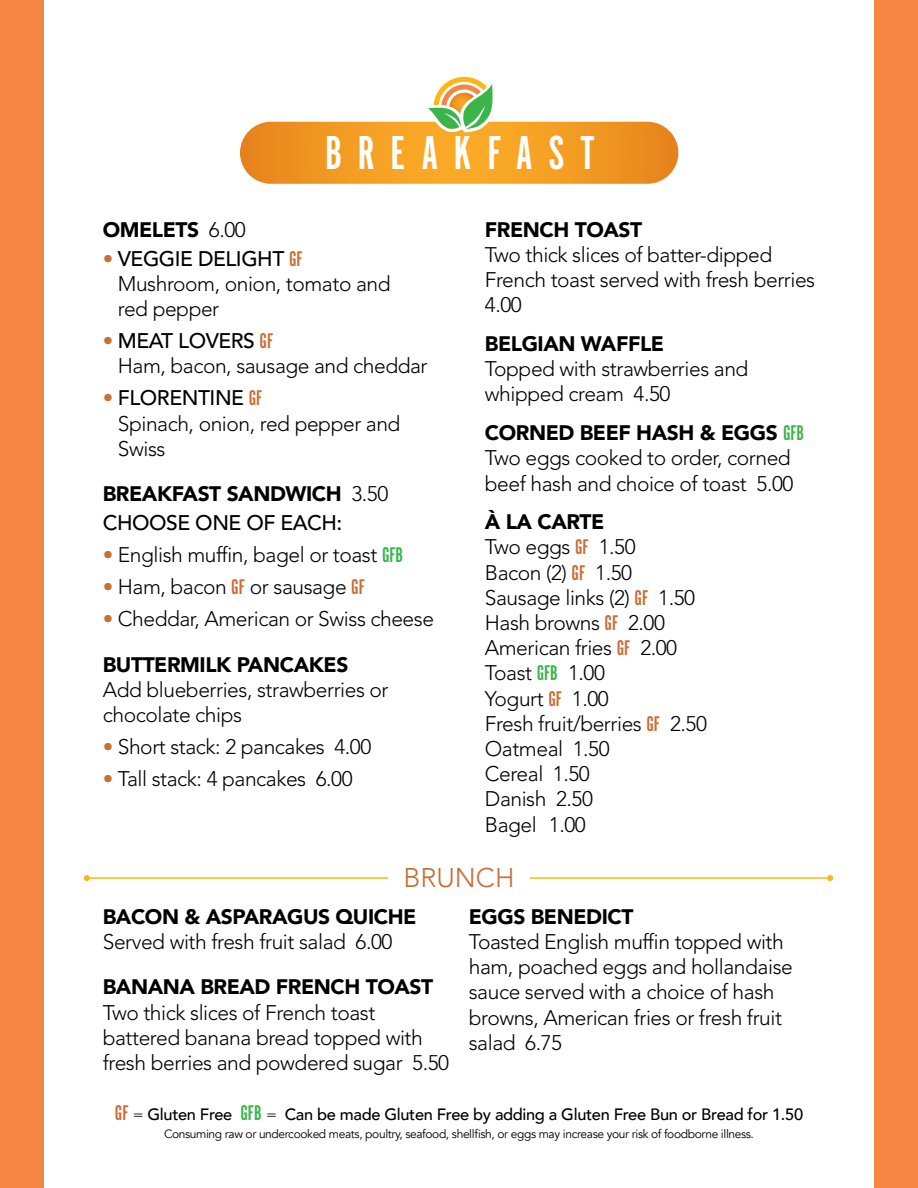
<style>
.page{position:relative;width:918px;height:1188px;background:#fff}
.page>*{position:absolute;margin:0;border:0;box-sizing:border-box;transform-origin:0 0}
.t1{font:49.5px "Alternate Got No 1 D";letter-spacing:.315em;color:#fff}
.t2{font:300 27px "Avenir";color:#c86e37}
.t3{font:300 21px/25.2px "Avenir LT Std";letter-spacing:-.02em;color:#000}
.t4{font:900 21px "Avenir";letter-spacing:-.02em;color:#000}
.t5{font:500 21px "Avenir LT Std";letter-spacing:-.02em;color:#000}
.t6{font:500 16.35px "Avenir";letter-spacing:-.02em;color:#000}
.t7{font:12px "Avenir";letter-spacing:-.03em;color:#000}
.s1{font-family:"Avenir LT Std";font-weight:300}
.s2{color:#c86e37}
.s3{font-weight:500}
.s4{font-family:"Alternate Got No 1 D";font-weight:400;font-size:22.05px;color:#c86e37}
.s5{font-family:"Alternate Got No 1 D";font-weight:400;font-size:22.05px;color:#39b54a}
.s6{font-weight:300}
</style>
<div class="page">
<div style="left:0;top:0;width:43px;height:1188px;background:#f68644"></div>
<div style="left:875px;top:0;width:43px;height:1188px;background:#f68644"></div>
<hr style="left:87px;top:877px;width:301px;height:2px;background:#fdb714">
<svg style="left:84px;top:875px;width:6px;height:6px"></svg>
<hr style="left:530px;top:877px;width:300px;height:2px;background:#fdb714">
<svg style="left:827px;top:875px;width:6px;height:6px"></svg>
<svg style="left:240px;top:122px;width:438px;height:62px;background:#f09822"></svg>
<svg style="left:422px;top:76px;width:75px;height:108px"></svg>
<h1 class="t1" style="left:325px;top:127px;width:271px">BREAKFAST</h1>
<p class="t4" style="left:103px;top:211px;width:144px">OMELETS <span class="s1">6.00</span></p>
<p class="t3" style="left:118px;top:246px;width:274px;text-indent:-15px"><span class="s2">•</span> <span class="s3">VEGGIE DELIGHT</span> <span class="s4">GF<br></span>Mushroom, onion, tomato and red pepper</p>
<p class="t3" style="left:118px;top:328px;width:311px;text-indent:-15px"><span class="s2">•</span> <span class="s3">MEAT LOVERS</span> <span class="s4">GF<br></span>Ham, bacon, sausage and cheddar</p>
<p class="t3" style="left:118px;top:386px;width:284px;text-indent:-15px"><span class="s2">•</span> <span class="s3">FLORENTINE</span> <span class="s4">GF<br></span>Spinach, onion, red pepper and<br>Swiss</p>
<p class="t4" style="left:103px;top:476px;width:287px">BREAKFAST SANDWICH <span class="s1">3.50</span></p>
<p class="t5" style="left:103px;top:511px;width:241px">CHOOSE ONE OF EACH:</p>
<p class="t3" style="left:103px;top:542px;width:302px"><span class="s2">•</span> English muffin, bagel or toast <span class="s5">GFB</span></p>
<p class="t3" style="left:103px;top:574px;width:264px"><span class="s2">•</span> Ham, bacon <span class="s4">GF</span> or sausage <span class="s4">GF</span></p>
<p class="t3" style="left:103px;top:606px;width:333px"><span class="s2">•</span> Cheddar, American or Swiss cheese</p>
<p class="t4" style="left:103px;top:646px;width:247px">BUTTERMILK PANCAKES</p>
<p class="t3" style="left:103px;top:677px;width:287px">Add blueberries, strawberries or chocolate chips</p>
<p class="t3" style="left:103px;top:734px;width:270px"><span class="s2">•</span> Short stack: 2 pancakes 4.00</p>
<p class="t3" style="left:103px;top:766px;width:251px"><span class="s2">•</span> Tall stack: 4 pancakes 6.00</p>
<p class="t4" style="left:485px;top:211px;width:159px">FRENCH TOAST</p>
<p class="t3" style="left:485px;top:242px;width:332px">Two thick slices of batter-dipped<br>French toast served with fresh berries<br>4.00</p>
<p class="t4" style="left:485px;top:326px;width:181px">BELGIAN WAFFLE</p>
<p class="t3" style="left:485px;top:356px;width:265px">Topped with strawberries and whipped cream 4.50</p>
<p class="t4" style="left:485px;top:415px;width:321px">CORNED BEEF HASH &amp; EGGS <span class="s5">GFB</span></p>
<p class="t3" style="left:485px;top:446px;width:310px">Two eggs cooked to order, corned beef hash and choice of toast 5.00</p>
<p class="t4" style="left:485px;top:504px;width:121px">À LA CARTE</p>
<p class="t3" style="left:485px;top:535px;width:224px">Two eggs <span class="s4">GF</span> 1.50<br>Bacon (2) <span class="s4">GF</span> 1.50<br>Sausage links (2) <span class="s4">GF</span> 1.50<br>Hash browns <span class="s4">GF</span> 2.00<br>American fries <span class="s4">GF</span> 2.00<br>Toast <span class="s5">GFB</span> 1.00<br>Yogurt <span class="s4">GF</span> 1.00<br>Fresh fruit/berries <span class="s4">GF</span> 2.50<br>Oatmeal 1.50<br>Cereal 1.50<br>Danish 2.50<br>Bagel 1.00</p>
<p class="t2" style="left:404px;top:862px;width:112px">BRUNCH</p>
<p class="t4" style="left:103px;top:898px;width:315px">BACON &amp; ASPARAGUS QUICHE</p>
<p class="t3" style="left:103px;top:929px;width:291px">Served with fresh fruit salad 6.00</p>
<p class="t4" style="left:103px;top:969px;width:332px">BANANA BREAD FRENCH TOAST</p>
<p class="t3" style="left:103px;top:1000px;width:348px">Two thick slices of French toast battered banana bread topped with fresh berries and powdered sugar 5.50</p>
<p class="t4" style="left:469px;top:898px;width:166px">EGGS BENEDICT</p>
<p class="t3" style="left:469px;top:929px;width:326px">Toasted English muffin topped with ham, poached eggs and hollandaise sauce served with a choice of hash browns, American fries or fresh fruit salad 6.75</p>
<p class="t6" style="left:115px;top:1100px;width:690px"><span class="s4">GF</span> <span class="s6">=</span> Gluten Free <span class="s5">GFB</span> <span class="s6">=</span> Can be made Gluten Free by adding a Gluten Free Bun or Bread for 1.50</p>
<p class="t7" style="left:164px;top:1127px;width:591px">Consuming raw or undercooked meats, poultry, seafood, shellfish, or eggs may increase your risk of foodborne illness.</p>
</div>
